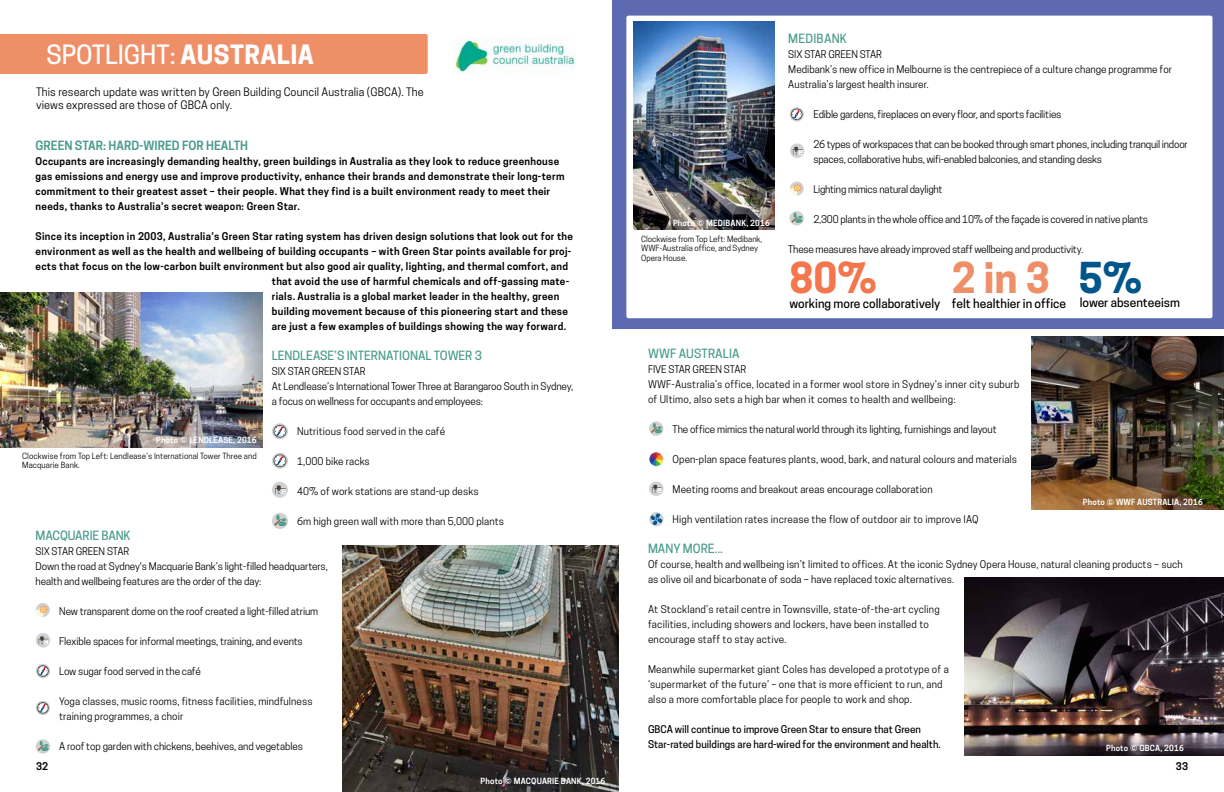
<style>
.page{position:relative;width:1224px;height:792px;background:#fff}
.page>*{position:absolute;margin:0;border:0;box-sizing:border-box;transform-origin:0 0}
.t1{font:700 40px "Cooper Hewitt";color:#ef8f68}
.t2{font:700 40px "Cooper Hewitt";color:#f3764c}
.t3{font:700 40px "Cooper Hewitt";color:#00558b}
.t4{font:500 25px "Cooper Hewitt";color:#fff}
.t5{font:500 12px "Cooper Hewitt";color:#4b9c8c}
.t6{font:500 12px "Cooper Hewitt";color:#000}
.t7{font:600 12px "Cooper Hewitt";color:#4b9c8c}
.t8{font:500 12px "Cooper Hewitt";letter-spacing:.02em;color:#4b9c8b}
.t9{font:11px/13.2px "Cooper Hewitt";letter-spacing:.01em;color:#000}
.t10{font:10px/15px "Cooper Hewitt";color:#000}
.t11{font:600 10px/15px "Cooper Hewitt";letter-spacing:.03em;color:#000}
.t12{font:10px/15px "Cooper Hewitt";letter-spacing:.02em;color:#000}
.t13{font:10px/15px "Cooper Hewitt";letter-spacing:-.02em;color:#000}
.t14{font:500 10px/15px "Cooper Hewitt";color:#000}
.t15{font:8px/9.6px "Cooper Hewitt";color:#000}
.t16{font:600 8px "Cooper Hewitt";letter-spacing:.02em;color:#fff}
.s1{font-weight:700}
</style>
<div class="page">
<svg style="left:612px;top:0;width:612px;height:329px;background:#616db2"></svg>
<div style="left:626px;top:16px;width:586px;height:302px;background:#fff"></div>
<img style="left:964px;top:578px;width:260px;height:178px">
<img style="left:1031px;top:337px;width:193px;height:172px">
<img style="left:0;top:292px;width:263px;height:156px">
<img style="left:343px;top:546px;width:276px;height:246px">
<img style="left:633px;top:21px;width:142px;height:209px">
<div style="left:0;top:34px;width:428px;height:40px;background:#ef8f68"></div>
<svg style="left:272px;top:423px;width:16px;height:16px"></svg>
<div style="left:274px;top:425px;width:12px;height:13px;border:1px solid #57585b;border-radius:50%"></div>
<svg style="left:275px;top:426px;width:10px;height:10px"></svg>
<div style="left:272px;top:482px;width:16px;height:16px;background:#d0d2d2;border-radius:50%"></div>
<svg style="left:275px;top:485px;width:11px;height:9px"></svg>
<svg style="left:272px;top:513px;width:16px;height:16px"></svg>
<svg style="left:274px;top:515px;width:12px;height:11px"></svg>
<svg style="left:790px;top:107px;width:14px;height:15px"></svg>
<div style="left:791px;top:109px;width:11px;height:11px;border:1px solid #57585b;border-radius:50%"></div>
<svg style="left:792px;top:110px;width:10px;height:9px"></svg>
<svg style="left:790px;top:143px;width:14px;height:15px"></svg>
<svg style="left:793px;top:146px;width:9px;height:9px"></svg>
<svg style="left:790px;top:181px;width:14px;height:15px"></svg>
<svg style="left:790px;top:183px;width:13px;height:13px"></svg>
<svg style="left:790px;top:211px;width:14px;height:14px"></svg>
<svg style="left:792px;top:213px;width:10px;height:10px"></svg>
<svg style="left:649px;top:421px;width:14px;height:15px"></svg>
<svg style="left:651px;top:423px;width:11px;height:10px"></svg>
<svg style="left:649px;top:452px;width:14px;height:14px"></svg>
<svg style="left:650px;top:453px;width:12px;height:12px"></svg>
<svg style="left:649px;top:481px;width:15px;height:15px"></svg>
<svg style="left:652px;top:484px;width:9px;height:9px"></svg>
<svg style="left:649px;top:512px;width:15px;height:14px"></svg>
<svg style="left:651px;top:513px;width:11px;height:12px"></svg>
<img style="left:454px;top:38px;width:122px;height:35px">
<svg style="left:36px;top:604px;width:13px;height:13px"></svg>
<svg style="left:36px;top:633px;width:14px;height:14px"></svg>
<svg style="left:39px;top:636px;width:9px;height:8px"></svg>
<svg style="left:36px;top:664px;width:14px;height:14px"></svg>
<div style="left:37px;top:665px;width:12px;height:12px;border:1px solid #57585b;border-radius:50%"></div>
<svg style="left:38px;top:666px;width:10px;height:10px"></svg>
<div style="left:36px;top:739px;width:14px;height:15px;background:#d0d2d2;border-radius:50%"></div>
<svg style="left:38px;top:741px;width:11px;height:10px"></svg>
<svg style="left:36px;top:701px;width:14px;height:14px"></svg>
<div style="left:37px;top:702px;width:12px;height:12px;border:1px solid #57585b;border-radius:50%"></div>
<svg style="left:38px;top:703px;width:10px;height:10px"></svg>
<svg style="left:272px;top:453px;width:16px;height:16px"></svg>
<div style="left:274px;top:454px;width:12px;height:13px;border:1px solid #57585b;border-radius:50%"></div>
<svg style="left:275px;top:456px;width:10px;height:10px"></svg>
<h2 class="t4" style="left:47px;top:40px;width:269px">SPOTLIGHT: <span class="s1">AUSTRALIA</span></h2>
<p class="t9" style="left:36px;top:85px;width:389px">This research update was written by Green Building Council Australia (GBCA). The views expressed are those of GBCA only.</p>
<p class="t7" style="left:36px;top:139px;width:214px">GREEN STAR: HARD-WIRED FOR HEALTH</p>
<p class="t11" style="left:36px;top:154px;width:530px">Occupants are increasingly demanding healthy, green buildings in Australia as they look to reduce greenhouse gas emissions and energy use and improve productivity, enhance their brands and demonstrate their long-term commitment to their greatest asset – their people. What they find is a built environment ready to meet their needs, thanks to Australia’s secret weapon: Green Star.</p>
<p class="t11" style="left:36px;top:229px;width:539px">Since its inception in 2003, Australia’s Green Star rating system has driven design solutions that look out for the</p>
<p class="t11" style="left:36px;top:244px;width:537px">environment as well as the health and wellbeing of building occupants – with Green Star points available for proj-</p>
<p class="t11" style="left:36px;top:259px;width:534px">ects that focus on the low-carbon built environment but also good air quality, lighting, and thermal comfort, and</p>
<p class="t11" style="left:272px;top:274px;width:299px">that avoid the use of harmful chemicals and off-gassing mate-</p>
<p class="t11" style="left:272px;top:289px;width:289px">rials. Australia is a global market leader in the healthy, green</p>
<p class="t11" style="left:272px;top:304px;width:298px">building movement because of this pioneering start and these</p>
<p class="t11" style="left:272px;top:319px;width:296px">are just a few examples of buildings showing the way forward.</p>
<p class="t5" style="left:272px;top:349px;width:212px">LENDLEASE’S INTERNATIONAL TOWER 3</p>
<p class="t10" style="left:272px;top:364px;width:303px">SIX STAR GREEN STAR<br>At Lendlease’s International Tower Three at Barangaroo South in Sydney, a focus on wellness for occupants and employees:</p>
<p class="t10" style="left:297px;top:424px;width:150px">Nutritious food served in the café</p>
<p class="t10" style="left:297px;top:454px;width:74px">1,000 bike racks</p>
<p class="t10" style="left:297px;top:484px;width:183px">40% of work stations are stand-up desks</p>
<p class="t10" style="left:297px;top:514px;width:209px">6m high green wall with more than 5,000 plants</p>
<p class="t5" style="left:36px;top:529px;width:97px">MACQUARIE BANK</p>
<p class="t10" style="left:36px;top:544px;width:294px">SIX STAR GREEN STAR<br>Down the road at Sydney's Macquarie Bank’s light-filled headquarters, health and wellbeing features are the order of the day:</p>
<p class="t10" style="left:59px;top:604px;width:261px">New transparent dome on the roof created a light-filled atrium</p>
<p class="t10" style="left:59px;top:634px;width:245px">Flexible spaces for informal meetings, training, and events</p>
<p class="t10" style="left:59px;top:664px;width:143px">Low sugar food served in the café</p>
<p class="t10" style="left:59px;top:694px;width:255px">Yoga classes, music rooms, fitness facilities, mindfulness training programmes, a choir</p>
<p class="t10" style="left:59px;top:739px;width:245px">A roof top garden with chickens, beehives, and vegetables</p>
<p class="t16" style="left:156px;top:435px;width:102px">Photo © LENDLEASE, 2016</p>
<p class="t15" style="left:22px;top:451px;width:236px">Clockwise from Top Left: Lendlease’s International Tower Three and<br>Macquarie Bank.</p>
<p class="t16" style="left:673px;top:218px;width:98px">Photo © MEDIBANK, 2016</p>
<p class="t15" style="left:641px;top:234px;width:122px">Clockwise from Top Left: Medibank,<br>WWF-Australia office, and Sydney<br>Opera House.</p>
<p class="t8" style="left:788px;top:31px;width:60px">MEDIBANK</p>
<p class="t10" style="left:788px;top:47px;width:385px">SIX STAR GREEN STAR<br>Medibank’s new office in Melbourne is the centrepiece of a culture change programme for<br>Australia’s largest health insurer.</p>
<p class="t13" style="left:813px;top:107px;width:250px">Edible gardens, fireplaces on every floor, and sports facilities</p>
<p class="t13" style="left:813px;top:137px;width:376px">26 types of workspaces that can be booked through smart phones, including tranquil indoor spaces, collaborative hubs, wifi-enabled balconies, and standing desks</p>
<p class="t13" style="left:813px;top:182px;width:131px">Lighting mimics natural daylight</p>
<p class="t13" style="left:813px;top:212px;width:336px">2,300 plants in the whole office and 10% of the façade is covered in native plants</p>
<p class="t13" style="left:788px;top:242px;width:296px">These measures have already improved staff wellbeing and productivity.</p>
<h1 class="t2" style="left:790px;top:254px;width:89px">80%</h1>
<p class="t6" style="left:790px;top:297px;width:152px">working more collaboratively</p>
<h1 class="t1" style="left:952px;top:254px;width:99px">2 in 3</h1>
<p class="t6" style="left:952px;top:297px;width:116px">felt healthier in office</p>
<h1 class="t3" style="left:1079px;top:254px;width:65px">5%</h1>
<p class="t6" style="left:1080px;top:296px;width:102px">lower absenteeism</p>
<p class="t5" style="left:648px;top:346px;width:93px">WWF AUSTRALIA</p>
<p class="t12" style="left:648px;top:362px;width:373px">FIVE STAR GREEN STAR<br>WWF-Australia’s office, located in a former wool store in Sydney’s inner city suburb of Ultimo, also sets a high bar when it comes to health and wellbeing:</p>
<p class="t10" style="left:673px;top:422px;width:326px">The office mimics the natural world through its lighting, furnishings and layout</p>
<p class="t10" style="left:673px;top:452px;width:346px">Open-plan space features plants, wood, bark, and natural colours and materials</p>
<p class="t10" style="left:673px;top:482px;width:262px">Meeting rooms and breakout areas encourage collaboration</p>
<p class="t12" style="left:673px;top:512px;width:308px">High ventilation rates increase the flow of outdoor air to improve IAQ</p>
<p class="t5" style="left:648px;top:541px;width:76px">MANY MORE...</p>
<p class="t10" style="left:648px;top:557px;width:536px">Of course, health and wellbeing isn’t limited to offices. At the iconic Sydney Opera House, natural cleaning products – such as olive oil and bicarbonate of soda – have replaced toxic alternatives.</p>
<p class="t12" style="left:648px;top:602px;width:293px">At Stockland’s retail centre in Townsville, state-of-the-art cycling facilities, including showers and lockers, have been installed to encourage staff to stay active.</p>
<p class="t12" style="left:648px;top:662px;width:302px">Meanwhile supermarket giant Coles has developed a prototype of a ‘supermarket of the future’ – one that is more efficient to run, and also a more comfortable place for people to work and shop.</p>
<p class="t14" style="left:648px;top:722px;width:294px">GBCA will continue to improve Green Star to ensure that Green<br>Star-rated buildings are hard-wired for the environment and health.</p>
<p class="t16" style="left:1083px;top:497px;width:122px">Photo © WWF AUSTRALIA, 2016</p>
<p class="t16" style="left:1106px;top:743px;width:79px">Photo © GBCA, 2016</p>
<p class="t11" style="left:36px;top:758px;width:14px">32</p>
<p class="t11" style="left:1176px;top:758px;width:14px">33</p>
<p class="t16" style="left:481px;top:776px;width:126px">Photo © MACQUARIE BANK, 2016</p>
</div>
